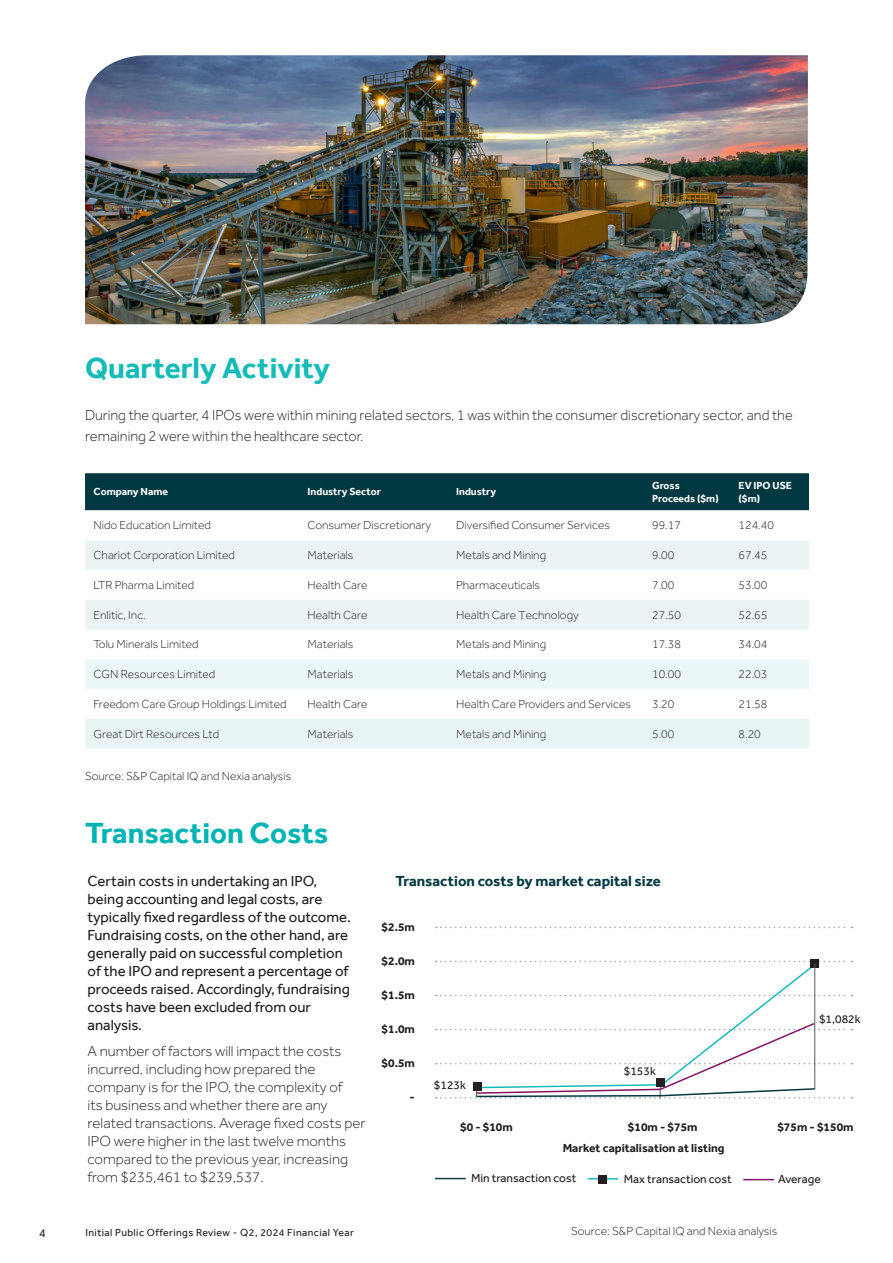
<style>
.page{position:relative;width:893px;height:1263px;background:#fff}
.page>*{position:absolute;margin:0;border:0;box-sizing:border-box;transform-origin:0 0}
.t1{font:700 30px "Effra";color:#15bbb9}
.t2{font:700 30px "Effra";color:#00b4b3}
.t3{font:300 15px/18px "Effra";color:#231f20}
.t4{font:15px/18px "Effra";color:#231f20}
.t5{font:700 15px "Effra";color:#003841}
.t6{font:300 12px "Effra";color:#231f20}
.t7{font:700 12px "Effra";color:#231f20}
.t8{font:12px "Effra";color:#231f20}
.t9{font:700 10.5px/12.6px "Effra";color:#fff}
.t10{font:10.5px "Effra";letter-spacing:.04em;color:#231f20}
</style>
<div class="page">
<img style="left:85px;top:55px;width:723px;height:269px">
<svg style="left:436px;top:927px;width:416px;height:1px"></svg>
<svg style="left:436px;top:961px;width:416px;height:137px"></svg>
<div style="left:656px;top:1078px;width:9px;height:9px;background:#231f20"></div>
<div style="left:810px;top:959px;width:9px;height:9px;background:#231f20"></div>
<div style="left:473px;top:1082px;width:8px;height:9px;background:#231f20"></div>
<hr style="left:814px;top:963px;width:1px;height:126px;background:#57585a">
<hr style="left:435px;top:1178px;width:31px;height:1px;background:#003841">
<hr style="left:588px;top:1178px;width:30px;height:1px;background:#15bbb9">
<hr style="left:743px;top:1179px;width:31px;height:1px;background:#841262">
<div style="left:599px;top:1175px;width:8px;height:8px;background:#231f20"></div>
<div style="left:85px;top:473px;width:724px;height:37px;background:#003841"></div>
<svg style="left:85px;top:510px;width:724px;height:120px"></svg>
<svg style="left:85px;top:540px;width:724px;height:89px;fill:#eaf4f5"></svg>
<div style="left:85px;top:659px;width:724px;height:30px;background:#ebf6f6"></div>
<div style="left:85px;top:719px;width:724px;height:29px;background:#e8f5f5"></div>
<p class="t1" style="left:85px;top:350px;width:246px">Quarterly Activity</p>
<p class="t3" style="left:85px;top:405px;width:709px;line-height:21px">During the quarter, 4 IPOs were within mining related sectors, 1 was within the consumer discretionary sector, and the remaining 2 were within the healthcare sector.</p>
<p class="t9" style="left:94px;top:485px;width:76px">Company Name</p>
<p class="t9" style="left:308px;top:485px;width:75px">Industry Sector</p>
<p class="t9" style="left:456px;top:485px;width:41px">Industry</p>
<p class="t9" style="left:652px;top:479px;width:68px">Gross<br>Proceeds ($m)</p>
<p class="t9" style="left:739px;top:479px;width:55px">EV IPO USE ($m)</p>
<p class="t6" style="left:94px;top:519px;width:119px">Nido Education Limited</p>
<p class="t6" style="left:308px;top:519px;width:125px">Consumer Discretionary</p>
<p class="t6" style="left:456px;top:519px;width:155px">Diversified Consumer Services</p>
<p class="t6" style="left:652px;top:519px;width:30px">99.17</p>
<p class="t6" style="left:739px;top:519px;width:37px">124.40</p>
<p class="t6" style="left:94px;top:548px;width:143px">Chariot Corporation Limited</p>
<p class="t6" style="left:308px;top:548px;width:47px">Materials</p>
<p class="t6" style="left:456px;top:548px;width:91px">Metals and Mining</p>
<p class="t6" style="left:652px;top:548px;width:24px">9.00</p>
<p class="t6" style="left:739px;top:548px;width:30px">67.45</p>
<p class="t6" style="left:94px;top:578px;width:102px">LTR Pharma Limited</p>
<p class="t6" style="left:308px;top:578px;width:61px">Health Care</p>
<p class="t6" style="left:456px;top:578px;width:85px">Pharmaceuticals</p>
<p class="t6" style="left:652px;top:578px;width:24px">7.00</p>
<p class="t6" style="left:739px;top:578px;width:30px">53.00</p>
<p class="t6" style="left:94px;top:608px;width:54px">Enlitic, Inc.</p>
<p class="t6" style="left:308px;top:608px;width:61px">Health Care</p>
<p class="t6" style="left:456px;top:608px;width:124px">Health Care Technology</p>
<p class="t6" style="left:652px;top:608px;width:30px">27.50</p>
<p class="t6" style="left:739px;top:608px;width:30px">52.65</p>
<p class="t6" style="left:94px;top:638px;width:107px">Tolu Minerals Limited</p>
<p class="t6" style="left:308px;top:638px;width:47px">Materials</p>
<p class="t6" style="left:456px;top:638px;width:91px">Metals and Mining</p>
<p class="t6" style="left:652px;top:638px;width:30px">17.38</p>
<p class="t6" style="left:739px;top:638px;width:30px">34.04</p>
<p class="t6" style="left:94px;top:667px;width:123px">CGN Resources Limited</p>
<p class="t6" style="left:308px;top:667px;width:47px">Materials</p>
<p class="t6" style="left:456px;top:667px;width:91px">Metals and Mining</p>
<p class="t6" style="left:652px;top:667px;width:30px">10.00</p>
<p class="t6" style="left:739px;top:667px;width:30px">22.03</p>
<p class="t6" style="left:94px;top:697px;width:195px">Freedom Care Group Holdings Limited</p>
<p class="t6" style="left:308px;top:697px;width:61px">Health Care</p>
<p class="t6" style="left:456px;top:697px;width:176px">Health Care Providers and Services</p>
<p class="t6" style="left:652px;top:697px;width:24px">3.20</p>
<p class="t6" style="left:739px;top:697px;width:30px">21.58</p>
<p class="t6" style="left:94px;top:727px;width:127px">Great Dirt Resources Ltd</p>
<p class="t6" style="left:308px;top:727px;width:47px">Materials</p>
<p class="t6" style="left:456px;top:727px;width:91px">Metals and Mining</p>
<p class="t6" style="left:652px;top:727px;width:24px">5.00</p>
<p class="t6" style="left:739px;top:727px;width:24px">8.20</p>
<p class="t6" style="left:85px;top:769px;width:208px">Source: S&amp;P Capital IQ and Nexia analysis</p>
<p class="t2" style="left:85px;top:814px;width:245px">Transaction Costs</p>
<p class="t4" style="left:88px;top:871px;width:265px">Certain costs in undertaking an IPO, being accounting and legal costs, are typically fixed regardless of the outcome.<br>Fundraising costs, on the other hand, are generally paid on successful completion of the IPO and represent a percentage of proceeds raised. Accordingly, fundraising costs have been excluded from our analysis.</p>
<p class="t3" style="left:88px;top:1042px;width:279px">A number of factors will impact the costs incurred, including how prepared the company is for the IPO, the complexity of<br>its business and whether there are any related transactions. Average fixed costs per IPO were higher in the last twelve months compared to the previous year, increasing from $235,461 to $239,537.</p>
<p class="t5" style="left:395px;top:871px;width:267px">Transaction costs by market capital size</p>
<p class="t7" style="left:382px;top:919px;width:35px">$2.5m</p>
<p class="t7" style="left:382px;top:953px;width:35px">$2.0m</p>
<p class="t7" style="left:382px;top:987px;width:35px">$1.5m</p>
<p class="t7" style="left:382px;top:1021px;width:35px">$1.0m</p>
<p class="t7" style="left:382px;top:1055px;width:35px">$0.5m</p>
<p class="t7" style="left:410px;top:1089px;width:7px">-</p>
<p class="t8" style="left:624px;top:1064px;width:34px">$153k</p>
<p class="t8" style="left:434px;top:1078px;width:34px">$123k</p>
<p class="t8" style="left:819px;top:1012px;width:43px">$1,082k</p>
<p class="t7" style="left:460px;top:1120px;width:54px">$0 - $10m</p>
<p class="t7" style="left:628px;top:1120px;width:71px">$10m - $75m</p>
<p class="t7" style="left:777px;top:1120px;width:78px">$75m - $150m</p>
<p class="t7" style="left:563px;top:1140px;width:163px">Market capitalisation at listing</p>
<p class="t8" style="left:471px;top:1171px;width:107px">Min transaction cost</p>
<p class="t8" style="left:624px;top:1171px;width:109px">Max transaction cost</p>
<p class="t8" style="left:778px;top:1172px;width:44px">Average</p>
<p class="t8" style="left:39px;top:1226px;width:8px">4</p>
<p class="t10" style="left:85px;top:1226px;width:270px">Initial Public Offerings Review - Q2, 2024 Financial Year</p>
<p class="t6" style="left:571px;top:1224px;width:208px">Source: S&amp;P Capital IQ and Nexia analysis</p>
</div>
